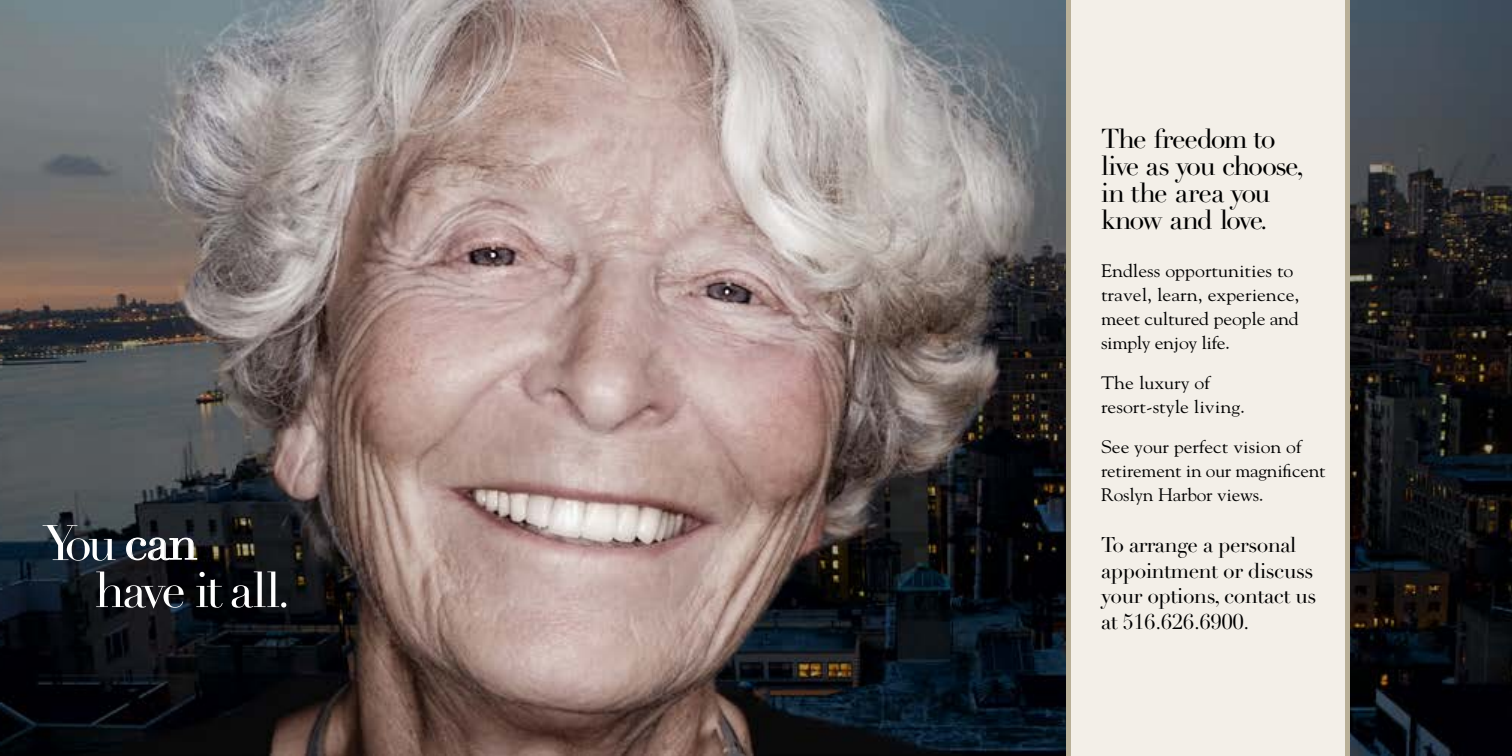
<style>
.page{position:relative;width:1512px;height:756px;background:#fff}
.page>*{position:absolute;margin:0;border:0;box-sizing:border-box;transform-origin:0 0}
.t1{font:47.85px "Didot LT Std";color:#fff}
.t2{font:27px/27px "Didot LT Std";letter-spacing:-.055em;color:#000}
.t3{font:21px/25.5px "Didot LT Std";letter-spacing:-.02em;color:#000}
.t4{font:18px/24px "Goudy Std";color:#000;scale:1.1 1}
.t5{font:18px/24px "Goudy Std";color:#000;scale:1.09 1}
</style>
<div class="page">
<img style="left:0;top:0;width:1512px;height:756px">
<div style="left:1069px;top:0;width:278px;height:756px;background:#f3efe8"></div>
<div style="left:1066px;top:0;width:5px;height:756px;background:#b9b098"></div>
<div style="left:1345px;top:0;width:5px;height:756px;background:#b9b098"></div>
<svg style="left:43px;top:525px;width:73px;height:36px"></svg>
<svg style="left:96px;top:572px;width:88px;height:37px"></svg>
<svg style="left:196px;top:572px;width:27px;height:36px"></svg>
<svg style="left:232px;top:572px;width:54px;height:36px"></svg>
<svg style="left:126px;top:537px;width:71px;height:23px"></svg>
<h1 class="t1" style="left:125px;top:514px;width:75px">can</h1>
<h2 class="t2" style="left:1101px;top:126px;width:205px">The freedom to live as you choose, in the area you know and love.</h2>
<p class="t4" style="left:1101px;top:259px;width:182px">Endless opportunities to travel, learn, experience, meet cultured people and simply enjoy life.</p>
<p class="t4" style="left:1101px;top:371px;width:132px">The luxury of resort-style living.</p>
<p class="t5" style="left:1101px;top:435px;width:208px">See your perfect vision of retirement in our magnificent<br>Roslyn Harbor views.</p>
<p class="t3" style="left:1101px;top:533px;width:217px">To arrange a personal appointment or discuss your options, contact us at 516.626.6900.</p>
</div>
